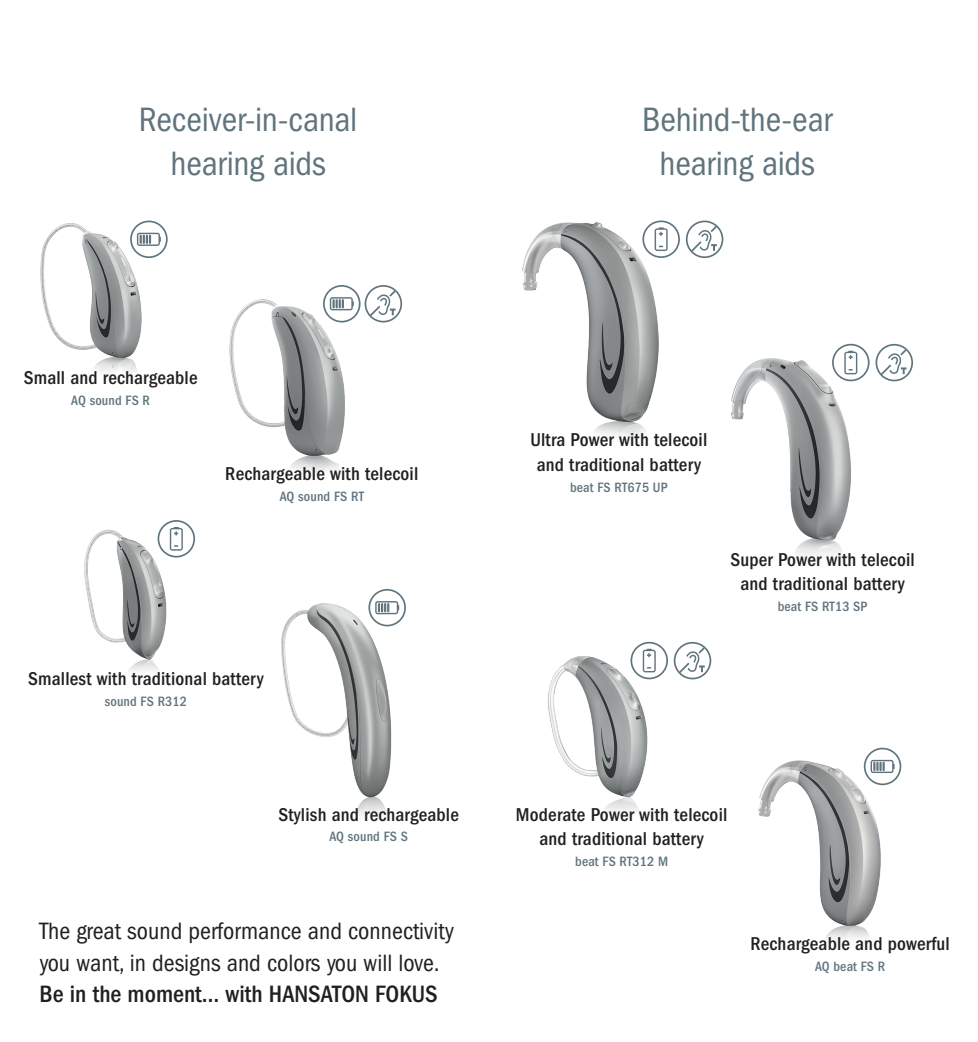
<style>
.page{position:relative;width:978px;height:1042px;background:#fff}
.page>*{position:absolute;margin:0;border:0;box-sizing:border-box;transform-origin:0 0}
.t1{font:condensed 35px/43.8px "Franklin Gothic LT Pro";letter-spacing:-.01em;color:#60747e;text-align:center}
.t2{font:condensed 24.5px/31.5px "Franklin Gothic LT Pro";color:#231f20}
.t3{font:500 condensed 24.5px "Franklin Gothic LT Pro";color:#231f20}
.t4{font:500 condensed 19.25px/24.5px "Franklin Gothic LT Pro";letter-spacing:.01em;color:#231f20;text-align:center}
.t5{font:500 condensed 14px "Franklin Gothic LT Pro";letter-spacing:.01em;color:#60747e}
</style>
<div class="page">
<img style="left:548px;top:641px;width:164px;height:171px">
<img style="left:731px;top:358px;width:166px;height:198px">
<img style="left:522px;top:220px;width:186px;height:216px">
<img style="left:281px;top:603px;width:111px;height:216px">
<img style="left:84px;top:530px;width:112px;height:141px">
<img style="left:40px;top:220px;width:112px;height:153px">
<img style="left:229px;top:299px;width:158px;height:174px">
<svg style="left:130px;top:221px;width:38px;height:37px"></svg>
<svg style="left:323px;top:285px;width:79px;height:37px"></svg>
<svg style="left:368px;top:589px;width:38px;height:37px"></svg>
<svg style="left:157px;top:520px;width:38px;height:37px"></svg>
<svg style="left:685px;top:221px;width:38px;height:37px"></svg>
<svg style="left:642px;top:220px;width:37px;height:38px"></svg>
<img style="left:758px;top:747px;width:144px;height:192px">
<svg style="left:630px;top:642px;width:81px;height:37px"></svg>
<svg style="left:875px;top:344px;width:37px;height:37px"></svg>
<svg style="left:831px;top:344px;width:38px;height:37px"></svg>
<svg style="left:863px;top:748px;width:38px;height:37px"></svg>
<h1 class="t1" style="left:139px;top:98px;width:220px">Receiver-in-canal hearing aids</h1>
<h1 class="t1" style="left:642px;top:98px;width:192px">Behind-the-ear hearing aids</h1>
<p class="t4" style="left:24px;top:365px;width:175px">Small and rechargeable</p>
<p class="t5" style="left:71px;top:392px;width:80px">AQ sound FS R</p>
<p class="t4" style="left:225px;top:461px;width:194px">Rechargeable with telecoil</p>
<p class="t5" style="left:280px;top:488px;width:86px">AQ sound FS RT</p>
<p class="t4" style="left:28px;top:666px;width:237px">Smallest with traditional battery</p>
<p class="t5" style="left:105px;top:693px;width:84px">sound FS R312</p>
<p class="t4" style="left:278px;top:802px;width:182px">Stylish and rechargeable</p>
<p class="t5" style="left:329px;top:829px;width:80px">AQ sound FS S</p>
<p class="t2" style="left:39px;top:915px;width:416px">The great sound performance and connectivity you want, in designs and colors you will love.</p>
<p class="t3" style="left:39px;top:980px;width:400px">Be in the moment… with HANSATON FOKUS</p>
<p class="t4" style="left:530px;top:428px;width:178px">Ultra Power with telecoil and traditional battery</p>
<p class="t5" style="left:570px;top:479px;width:99px">beat FS RT675 UP</p>
<p class="t4" style="left:730px;top:547px;width:186px">Super Power with telecoil and traditional battery</p>
<p class="t5" style="left:777px;top:598px;width:91px">beat FS RT13 SP</p>
<p class="t4" style="left:515px;top:802px;width:213px">Moderate Power with telecoil and traditional battery</p>
<p class="t5" style="left:575px;top:853px;width:94px">beat FS RT312 M</p>
<p class="t4" style="left:750px;top:931px;width:201px">Rechargeable and powerful</p>
<p class="t5" style="left:814px;top:958px;width:72px">AQ beat FS R</p>
</div>
